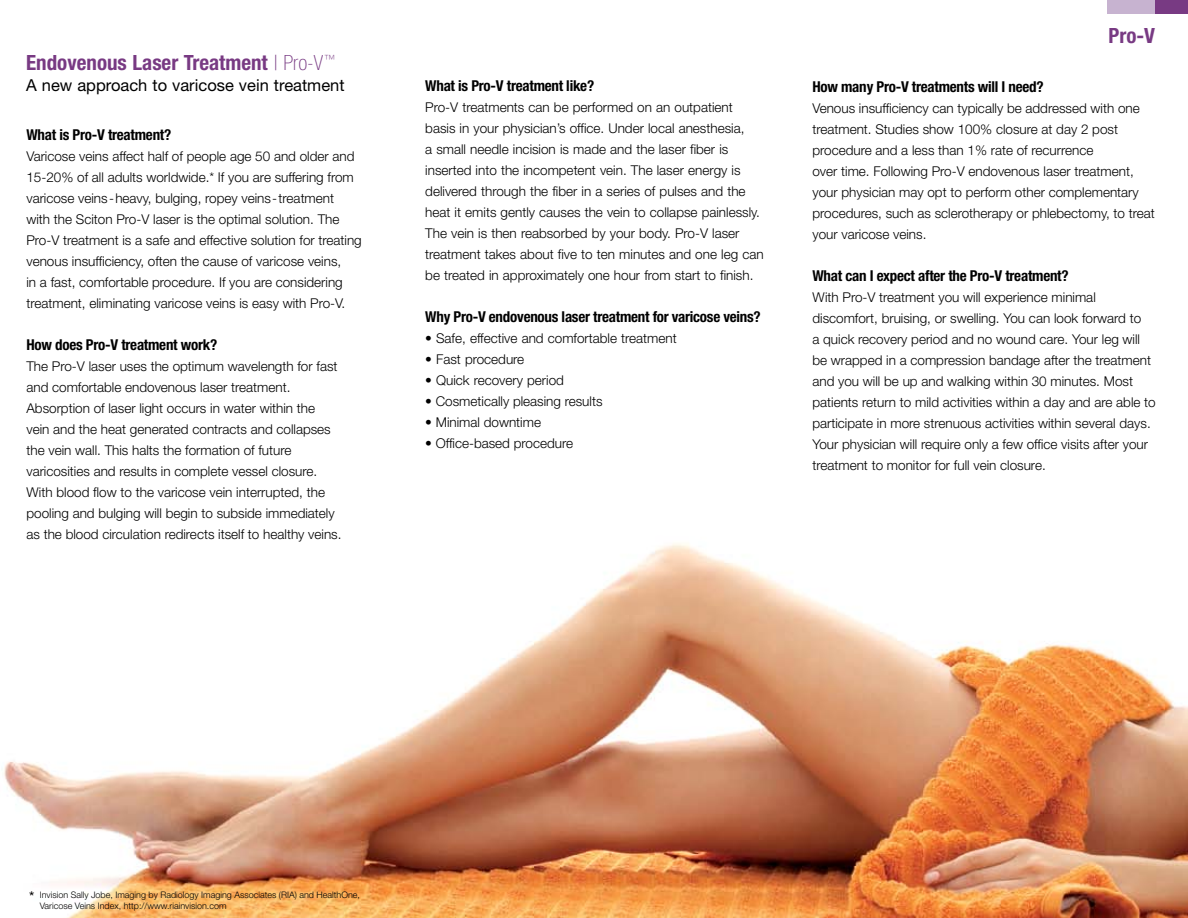
<style>
.page{position:relative;width:1188px;height:918px;background:#fff}
.page>*{position:absolute;margin:0;border:0;box-sizing:border-box;transform-origin:0 0}
.t1{font:700 condensed 21px "Helvetica Neue LT Std";color:#783a83}
.t2{font:16.5px "Helvetica Neue LT Std";color:#000}
.t3{font:700 condensed 15px "Helvetica Neue LT Std";letter-spacing:-.015em;color:#000}
.t4{font:300 13.5px/21px "Helvetica Neue LT Std";color:#000}
.t5{font:300 9px/10.8px "Helvetica Neue LT Std";color:#000}
.s1{font-weight:100}
.s2{font-weight:400;font-size:15px}
</style>
<div class="page">
<div style="left:1154px;top:0;width:34px;height:14px;background:#783a83"></div>
<div style="left:1107px;top:0;width:47px;height:14px;background:#c7b3d0"></div>
<img style="left:3px;top:543px;width:1185px;height:375px">
<h1 class="t1" style="left:26px;top:50px;width:311px">Endovenous Laser Treatment <span class="s1">| Pro-V</span><sup>™</sup></h1>
<p class="t2" style="left:26px;top:75px;width:320px">A new approach to varicose vein treatment</p>
<p class="t3" style="left:26px;top:125px;width:146px">What is Pro-V treatment?</p>
<p class="t4" style="left:26px;top:145px;width:337px">Varicose veins affect half of people age 50 and older and 15-20% of all adults worldwide.* If you are suffering from varicose veins-heavy, bulging, ropey veins-treatment<br>with the Sciton Pro-V laser is the optimal solution. The Pro-V treatment is a safe and effective solution for treating venous insufficiency, often the cause of varicose veins,<br>in a fast, comfortable procedure. If you are considering treatment, eliminating varicose veins is easy with Pro-V.</p>
<p class="t3" style="left:26px;top:335px;width:192px">How does Pro-V treatment work?</p>
<p class="t4" style="left:26px;top:355px;width:317px">The Pro-V laser uses the optimum wavelength for fast and comfortable endovenous laser treatment.<br>Absorption of laser light occurs in water within the vein and the heat generated contracts and collapses the vein wall. This halts the formation of future varicosities and results in complete vessel closure.<br>With blood flow to the varicose vein interrupted, the pooling and bulging will begin to subside immediately as the blood circulation redirects itself to healthy veins.</p>
<p class="t3" style="left:425px;top:77px;width:170px">What is Pro-V treatment like?</p>
<p class="t4" style="left:425px;top:97px;width:340px">Pro-V treatments can be performed on an outpatient basis in your physician’s office. Under local anesthesia,<br>a small needle incision is made and the laser fiber is inserted into the incompetent vein. The laser energy is delivered through the fiber in a series of pulses and the heat it emits gently causes the vein to collapse painlessly.<br>The vein is then reabsorbed by your body. Pro-V laser treatment takes about five to ten minutes and one leg can be treated in approximately one hour from start to finish.</p>
<p class="t3" style="left:425px;top:308px;width:337px">Why Pro-V endovenous laser treatment for varicose veins?</p>
<p class="t4" style="left:425px;top:328px;width:253px">• Safe, effective and comfortable treatment</p>
<p class="t4" style="left:425px;top:349px;width:101px">• Fast procedure</p>
<p class="t4" style="left:425px;top:370px;width:140px">• Quick recovery period</p>
<p class="t4" style="left:425px;top:391px;width:179px">• Cosmetically pleasing results</p>
<p class="t4" style="left:425px;top:412px;width:117px">• Minimal downtime</p>
<p class="t4" style="left:425px;top:433px;width:149px">• Office-based procedure</p>
<h1 class="t1" style="left:1109px;top:23px;width:48px">Pro-V</h1>
<p class="t3" style="left:812px;top:77px;width:233px">How many Pro-V treatments will I need?</p>
<p class="t4" style="left:812px;top:97px;width:344px">Venous insufficiency can typically be addressed with one treatment. Studies show 100% closure at day 2 post procedure and a less than 1% rate of recurrence<br>over time. Following Pro-V endovenous laser treatment, your physician may opt to perform other complementary procedures, such as sclerotherapy or phlebectomy, to treat your varicose veins.</p>
<p class="t3" style="left:812px;top:266px;width:258px">What can I expect after the Pro-V treatment?</p>
<p class="t4" style="left:812px;top:286px;width:345px">With Pro-V treatment you will experience minimal discomfort, bruising, or swelling. You can look forward to<br>a quick recovery period and no wound care. Your leg will be wrapped in a compression bandage after the treatment and you will be up and walking within 30 minutes. Most patients return to mild activities within a day and are able to participate in more strenuous activities within several days.<br>Your physician will require only a few office visits after your treatment to monitor for full vein closure.</p>
<p class="t5" style="left:40px;top:889px;width:322px;text-indent:-10px"><span class="s2">*</span> Invision Sally Jobe, Imaging by Radiology Imaging Associates (RIA) and HealthOne,<br>Varicose Veins Index, http://www.riainvision.com</p>
</div>
